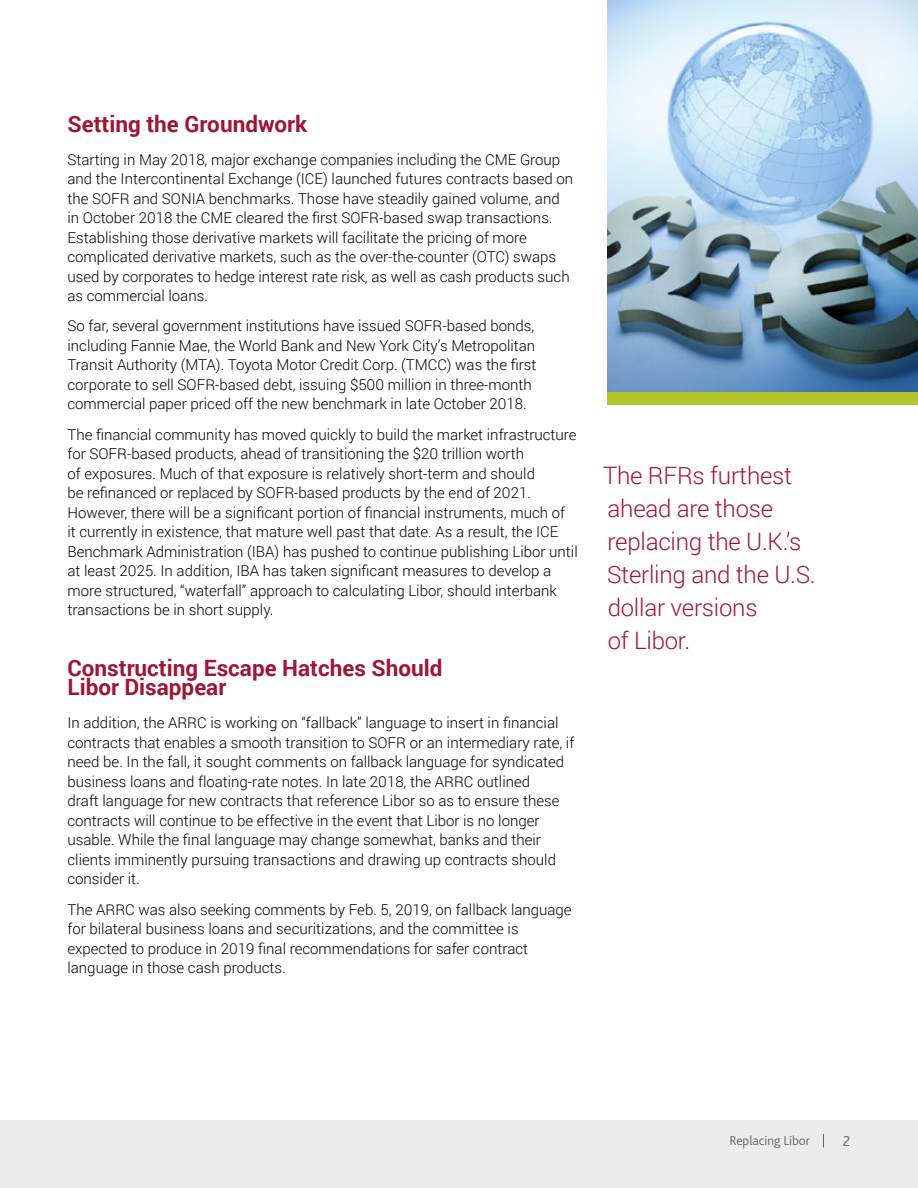
<style>
.page{position:relative;width:918px;height:1188px;background:#fff}
.page>*{position:absolute;margin:0;border:0;box-sizing:border-box;transform-origin:0 0}
.Pull_Quote{font:300 24px/33px "Roboto";letter-spacing:-.01em;color:#9e1637}
.Subtitle{font:700 22.5px/19.5px "Roboto";color:#9e1637}
.Body{font:300 15px/19.5px "Roboto";color:#000}
.t1{font:300 15px "Bliss 2";color:#636466}
.t2{font:300 13.5px "Bliss 2";letter-spacing:-.005em;color:#636466}
</style>
<div class="page">
<div style="left:0;top:1120px;width:918px;height:68px;background:#ececed"></div>
<svg style="left:823px;top:1134px;width:1px;height:14px"></svg>
<div style="left:608px;top:392px;width:310px;height:13px;background:#b5c428"></div>
<img style="left:608px;top:0;width:310px;height:392px">
<p class="Subtitle" style="left:68px;top:113px;width:241px">Setting the Groundwork</p>
<p class="Body" style="left:68px;top:149px;width:507px">Starting in May 2018, major exchange companies including the CME Group and the Intercontinental Exchange (ICE) launched futures contracts based on the SOFR and SONIA benchmarks. Those have steadily gained volume, and in October 2018 the CME cleared the first SOFR-based swap transactions.<br>Establishing those derivative markets will facilitate the pricing of more complicated derivative markets, such as the over-the-counter (OTC) swaps used by corporates to hedge interest rate risk, as well as cash products such as commercial loans.</p>
<p class="Body" style="left:68px;top:316px;width:470px">So far, several government institutions have issued SOFR-based bonds, including Fannie Mae, the World Bank and New York City’s Metropolitan Transit Authority (MTA). Toyota Motor Credit Corp. (TMCC) was the first corporate to sell SOFR-based debt, issuing $500 million in three-month commercial paper priced off the new benchmark in late October 2018.</p>
<p class="Body" style="left:68px;top:424px;width:512px">The financial community has moved quickly to build the market infrastructure for SOFR-based products, ahead of transitioning the $20 trillion worth<br>of exposures. Much of that exposure is relatively short-term and should<br>be refinanced or replaced by SOFR-based products by the end of 2021.<br>However, there will be a significant portion of financial instruments, much of<br>it currently in existence, that mature well past that date. As a result, the ICE Benchmark Administration (IBA) has pushed to continue publishing Libor until at least 2025. In addition, IBA has taken significant measures to develop a more structured, “waterfall” approach to calculating Libor, should interbank transactions be in short supply.</p>
<p class="Subtitle" style="left:68px;top:657px;width:377px">Constructing Escape Hatches Should<br>Libor Disappear</p>
<p class="Body" style="left:68px;top:713px;width:508px">In addition, the ARRC is working on “fallback” language to insert in financial contracts that enables a smooth transition to SOFR or an intermediary rate, if need be. In the fall, it sought comments on fallback language for syndicated business loans and floating-rate notes. In late 2018, the ARRC outlined<br>draft language for new contracts that reference Libor so as to ensure these contracts will continue to be effective in the event that Libor is no longer usable. While the final language may change somewhat, banks and their clients imminently pursuing transactions and drawing up contracts should consider it.</p>
<p class="Body" style="left:68px;top:899px;width:506px">The ARRC was also seeking comments by Feb. 5, 2019, on fallback language for bilateral business loans and securitizations, and the committee is expected to produce in 2019 final recommendations for safer contract language in those cash products.</p>
<p class="Pull_Quote" style="left:603px;top:458px;width:214px">The RFRs furthest ahead are those replacing the U.K.’s<br>Sterling and the U.S. dollar versions<br>of Libor.</p>
<p class="t2" style="left:729px;top:1132px;width:82px">Replacing Libor</p>
<p class="t1" style="left:843px;top:1131px;width:9px">2</p>
</div>
